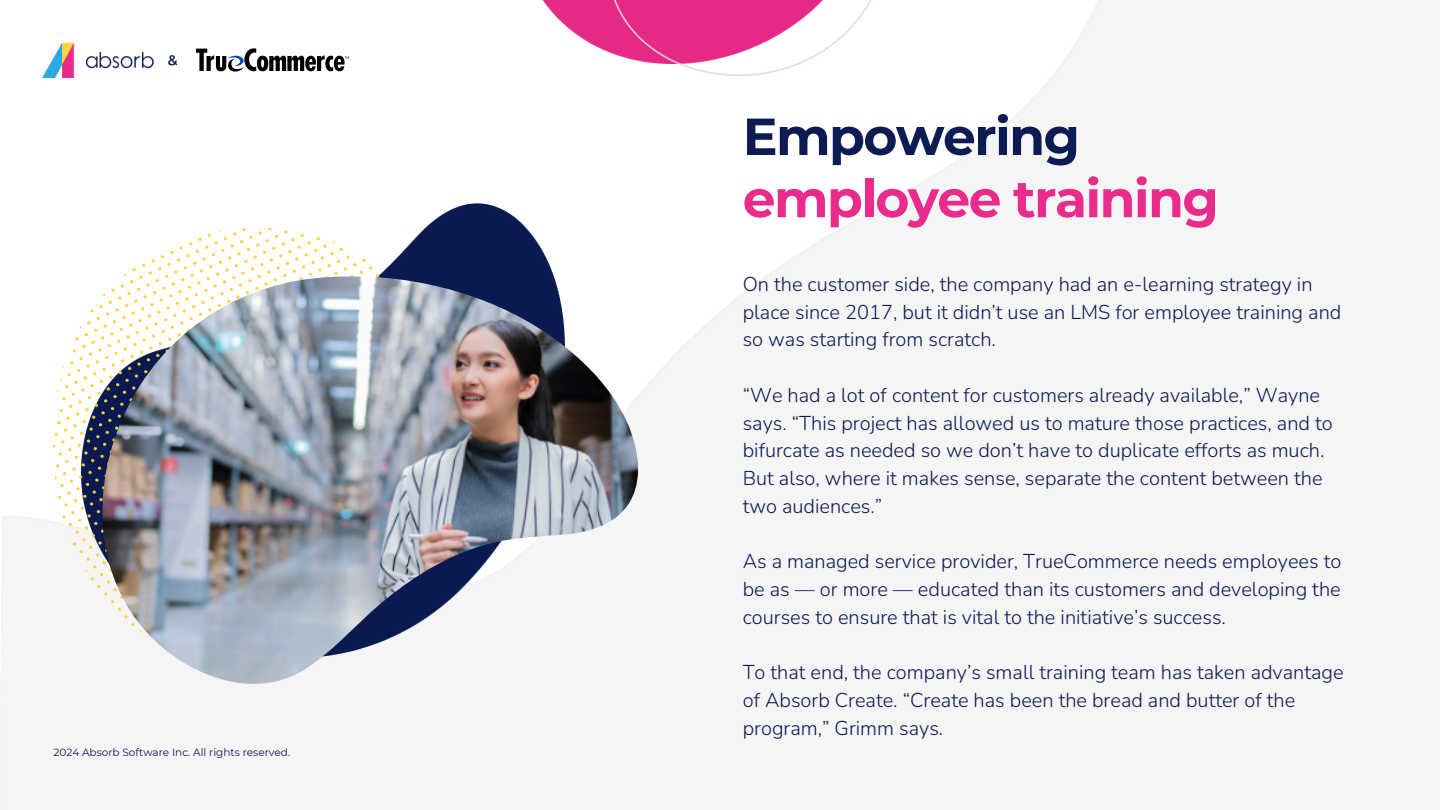
<style>
.page{position:relative;width:1440px;height:810px;background:#fff}
.page>*{position:absolute;margin:0;border:0;box-sizing:border-box;transform-origin:0 0}
.t1{font:700 52px/62.2px "Montserrat";letter-spacing:-.03em;color:#e92b8c}
.t2{font:300 20px/27.8px "Nunito";color:#0c1b54}
.t3{font:10.5px "Montserrat";color:#0c1b54}
.s1{color:#0c1b54}
</style>
<div class="page">
<img style="left:542px;top:0;width:66px;height:52px">
<img style="left:608px;top:0;width:264px;height:76px">
<img style="left:437px;top:203px;width:116px;height:69px">
<img style="left:23px;top:77px;width:414px;height:512px">
<img style="left:102px;top:272px;width:536px;height:412px">
<img style="left:42px;top:42px;width:136px;height:35px">
<svg style="left:196px;top:48px;width:153px;height:24px"></svg>
<h1 class="t3" style="left:53px;top:746px;width:238px">2024 Absorb Software Inc. All rights reserved.</h1>
<p class="t1" style="left:743px;top:105px;width:478px"><span class="s1">Empowering </span>employee training</p>
<p class="t2" style="left:743px;top:270px;width:600px">On the customer side, the company had an e-learning strategy in place since 2017, but it didn’t use an LMS for employee training and so was starting from scratch.</p>
<p class="t2" style="left:743px;top:381px;width:592px">“We had a lot of content for customers already available,” Wayne says. “This project has allowed us to mature those practices, and to bifurcate as needed so we don’t have to duplicate efforts as much.<br>But also, where it makes sense, separate the content between the two audiences.”</p>
<p class="t2" style="left:743px;top:548px;width:600px;text-align:justify">As a managed service provider, TrueCommerce needs employees to be as — or more — educated than its customers and developing the courses to ensure that is vital to the initiative’s success.</p>
<p class="t2" style="left:743px;top:659px;width:602px">To that end, the company’s small training team has taken advantage of Absorb Create. “Create has been the bread and butter of the program,” Grimm says.</p>
</div>
